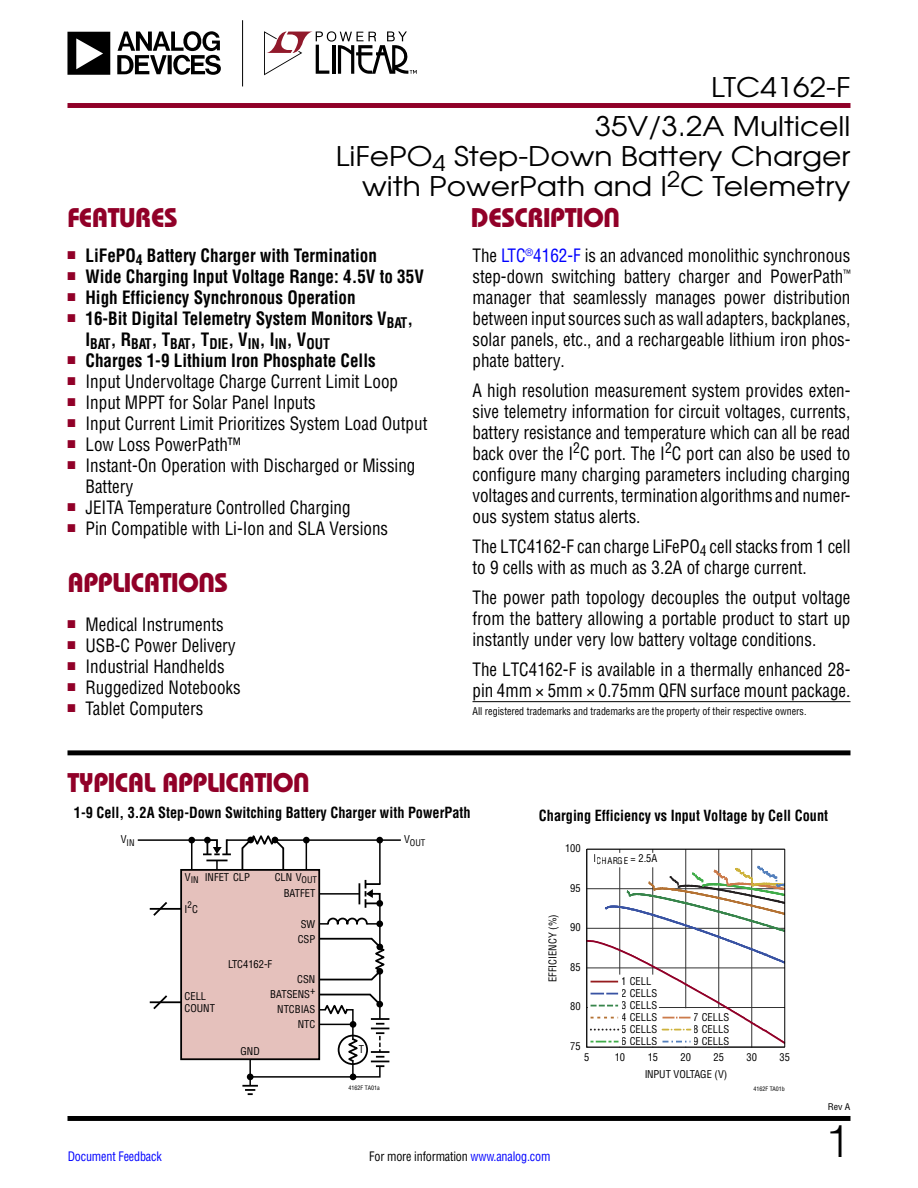
<style>
.page{position:relative;width:918px;height:1188px;background:#fff}
.page>*{position:absolute;margin:0;border:0;box-sizing:border-box;transform-origin:0 0}
.t1{font:300 45px "Helvetica";color:#000}
.t2{font:27px/30px "Avant Garde";color:#000;text-align:right;scale:1.1 1}
.t3{font:27px "Linear Bauhaus";letter-spacing:-.02em;color:#910028}
.t4{font:18px/21px "Linear Helv Cond";color:#000;text-align:justify;scale:.95 1}
.t5{font:700 18px "Linear Helv Cond";color:#000;scale:.95 1}
.t6{font:700 15px "Linear Helv Cond";color:#000;scale:.95 1}
.t7{font:700 14.4px "Linear Helv Cond";color:#000;scale:.95 1}
.t8{font:12.75px "Linear Helv Cond";letter-spacing:-.015em;color:#000;scale:.95 1}
.t9{font:12.75px "Linear Helv Cond";letter-spacing:-.015em;color:#00f;scale:.95 1}
.t10{font:10.5px/12px "Linear Helv Cond";color:#000}
.t11{font:10.5px "Linear Helv Cond";color:#000;scale:.95 1}
.t12{font:9px "Linear Helv Cond";color:#000}
.t13{font:9px "Linear Helv Cond";color:#000;scale:1.1 1}
.t14{font:6px "Linear Helv Cond";color:#000}
.s1{color:#00f}
</style>
<div class="page">
<div style="left:68px;top:1116px;width:782px;height:5px;background:#000"></div>
<div style="left:68px;top:103px;width:782px;height:5px;background:#900028"></div>
<hr style="left:242px;top:20px;width:1px;height:66px;background:#000">
<svg style="left:264px;top:31px;width:153px;height:44px"></svg>
<svg style="left:68px;top:31px;width:153px;height:44px"></svg>
<div style="left:68px;top:750px;width:782px;height:5px;background:#000"></div>
<hr style="left:472px;top:701px;width:378px;height:1px;background:#000">
<hr style="left:138px;top:839px;width:263px;height:2px;background:#000">
<hr style="left:379px;top:840px;width:2px;height:179px;background:#000">
<hr style="left:319px;top:893px;width:40px;height:2px;background:#000">
<hr style="left:319px;top:923px;width:61px;height:2px;background:#000">
<hr style="left:306px;top:840px;width:1px;height:45px;background:#000">
<hr style="left:216px;top:860px;width:2px;height:25px;background:#000">
<hr style="left:191px;top:840px;width:1px;height:45px;background:#000">
<svg style="left:327px;top:918px;width:41px;height:7px"></svg>
<hr style="left:150px;top:908px;width:38px;height:2px;background:#000">
<svg style="left:151px;top:902px;width:18px;height:14px"></svg>
<hr style="left:150px;top:1001px;width:38px;height:2px;background:#000">
<svg style="left:151px;top:995px;width:18px;height:14px"></svg>
<svg style="left:320px;top:938px;width:65px;height:42px"></svg>
<div style="left:376px;top:968px;width:7px;height:7px;background:#000;border-radius:50%"></div>
<div style="left:376px;top:944px;width:7px;height:6px;background:#000;border-radius:50%"></div>
<svg style="left:242px;top:835px;width:42px;height:34px"></svg>
<div style="left:247px;top:837px;width:7px;height:6px;background:#000;border-radius:50%"></div>
<div style="left:181px;top:870px;width:138px;height:189px;background:#e5c1bc"></div>
<div style="left:180px;top:869px;width:140px;height:191px;border:2px solid #000"></div>
<div style="left:204px;top:837px;width:7px;height:6px;background:#000;border-radius:50%"></div>
<svg style="left:203px;top:838px;width:28px;height:23px"></svg>
<div style="left:376px;top:921px;width:7px;height:6px;background:#000;border-radius:50%"></div>
<div style="left:376px;top:837px;width:7px;height:6px;background:#000;border-radius:50%"></div>
<div style="left:303px;top:837px;width:7px;height:6px;background:#000;border-radius:50%"></div>
<div style="left:188px;top:837px;width:7px;height:6px;background:#000;border-radius:50%"></div>
<svg style="left:359px;top:880px;width:23px;height:28px"></svg>
<svg style="left:242px;top:993px;width:147px;height:102px"></svg>
<div style="left:338px;top:1035px;width:30px;height:30px;border:2px solid #000;border-radius:50%"></div>
<hr style="left:587px;top:849px;width:1px;height:198px;background:#333">
<hr style="left:619px;top:849px;width:1px;height:198px;background:#333">
<hr style="left:652px;top:849px;width:1px;height:198px;background:#333">
<hr style="left:685px;top:849px;width:1px;height:198px;background:#333">
<hr style="left:718px;top:849px;width:1px;height:198px;background:#333">
<hr style="left:751px;top:849px;width:1px;height:198px;background:#333">
<div style="left:593px;top:854px;width:66px;height:13px;background:#fff"></div>
<svg style="left:587px;top:864px;width:199px;height:182px"></svg>
<hr style="left:587px;top:849px;width:198px;height:1px;background:#000">
<hr style="left:784px;top:849px;width:1px;height:198px;background:#000">
<hr style="left:587px;top:1047px;width:198px;height:1px;background:#000">
<hr style="left:586px;top:849px;width:1px;height:198px;background:#000">
<h2 class="t2" style="left:711px;top:72px;width:128px">LTC4162-F</h2>
<h2 class="t2" style="left:336px;top:111px;width:469px">35V/3.2A Multicell<br>LiFePO<sub>4</sub> Step-Down Battery Charger with PowerPath and I<sup>2</sup>C Telemetry</h2>
<h2 class="t3" style="left:68px;top:201px;width:112px">FEATURES</h2>
<h2 class="t3" style="left:471px;top:201px;width:151px">DESCRIPTION</h2>
<p class="t5" style="left:67px;top:244px;width:327px"><sup>■</sup> LiFePO<sub>4</sub> Battery Charger with Termination</p>
<p class="t5" style="left:67px;top:265px;width:377px"><sup>■</sup> Wide Charging Input Voltage Range: 4.5V to 35V</p>
<p class="t5" style="left:67px;top:286px;width:305px"><sup>■</sup> High Efficiency Synchronous Operation</p>
<p class="t5" style="left:67px;top:307px;width:365px"><sup>■</sup> 16-Bit Digital Telemetry System Monitors V<sub>BAT</sub>,</p>
<p class="t7" style="left:86px;top:335px;width:259px"><sup>I</sup>BAT<sup>,</sup> <sup>R</sup>BAT<sup>,</sup> <sup>T</sup>BAT<sup>,</sup> <sup>T</sup>DIE<sup>,</sup> <sup>V</sup>IN<sup>,</sup> <sup>I</sup>IN<sup>,</sup> <sup>V</sup>OUT</p>
<p class="t5" style="left:67px;top:349px;width:326px"><sup>■</sup> Charges 1-9 Lithium Iron Phosphate Cells</p>
<p class="t4" style="left:67px;top:370px;width:350px"><sup>■</sup> Input Undervoltage Charge Current Limit Loop</p>
<p class="t4" style="left:67px;top:391px;width:263px"><sup>■</sup> Input MPPT for Solar Panel Inputs</p>
<p class="t4" style="left:67px;top:412px;width:380px"><sup>■</sup> Input Current Limit Prioritizes System Load Output</p>
<p class="t4" style="left:67px;top:433px;width:184px"><sup>■</sup> Low Loss PowerPath™</p>
<p class="t4" style="left:86px;top:454px;width:349px;text-indent:-18px"><sup>■</sup> Instant-On Operation with Discharged or Missing<br>Battery</p>
<p class="t4" style="left:67px;top:496px;width:300px"><sup>■</sup> JEITA Temperature Controlled Charging</p>
<p class="t4" style="left:67px;top:517px;width:339px"><sup>■</sup> Pin Compatible with Li-Ion and SLA Versions</p>
<h2 class="t3" style="left:68px;top:566px;width:162px">APPLICATIONS</h2>
<p class="t4" style="left:67px;top:613px;width:166px"><sup>■</sup> Medical Instruments</p>
<p class="t4" style="left:67px;top:634px;width:179px"><sup>■</sup> USB-C Power Delivery</p>
<p class="t4" style="left:67px;top:655px;width:167px"><sup>■</sup> Industrial Handhelds</p>
<p class="t4" style="left:67px;top:676px;width:184px"><sup>■</sup> Ruggedized Notebooks</p>
<p class="t4" style="left:67px;top:697px;width:145px"><sup>■</sup> Tablet Computers</p>
<p class="t11" style="left:472px;top:704px;width:353px">All registered trademarks and trademarks are the property of their respective owners.</p>
<p class="t4" style="left:472px;top:244px;width:399px">The <span class="s1">LTC</span><sup>®</sup><span class="s1">4162-F</span> is an advanced monolithic synchronous step-down switching battery charger and PowerPath<sup>™ </sup>manager that seamlessly manages power distribution between input sources such as wall adapters, backplanes, solar panels, etc., and a rechargeable lithium iron phos&shy;phate battery.</p>
<p class="t4" style="left:472px;top:379px;width:399px">A high resolution measurement system provides exten&shy;sive telemetry information for circuit voltages, currents, battery resistance and temperature which can all be read back over the I<sup>2</sup>C port. The I<sup>2</sup>C port can also be used to configure many charging parameters including charging voltages and currents, termination algorithms and numer&shy;ous system status alerts.</p>
<p class="t4" style="left:472px;top:535px;width:399px">The LTC4162-F can charge LiFePO<sub>4</sub> cell stacks from 1 cell to 9 cells with as much as 3.2A of charge current.</p>
<p class="t4" style="left:472px;top:586px;width:399px">The power path topology decouples the output voltage from the battery allowing a portable product to start up instantly under very low battery voltage conditions.</p>
<p class="t4" style="left:472px;top:658px;width:399px">The LTC4162-F is available in a thermally enhanced 28- pin 4mm × 5mm × 0.75mm QFN surface mount package.</p>
<h2 class="t3" style="left:68px;top:766px;width:244px">TYPICAL APPLICATION</h2>
<p class="t6" style="left:74px;top:803px;width:419px">1-9 Cell, 3.2A Step-Down Switching Battery Charger with PowerPath</p>
<p class="t6" style="left:539px;top:806px;width:306px">Charging Efficiency vs Input Voltage by Cell Count</p>
<p class="t12" style="left:121px;top:837px;width:15px"><sup>V</sup>IN</p>
<p class="t12" style="left:404px;top:837px;width:23px"><sup>V</sup>OUT</p>
<p class="t10" style="left:275px;top:871px;width:19px">CLN</p>
<p class="t10" style="left:185px;top:903px;width:15px">I<sup>2</sup>C</p>
<p class="t10" style="left:298px;top:916px;width:19px;line-height:15px">SW<br>CSP</p>
<p class="t10" style="left:205px;top:871px;width:47px">INFET CLP</p>
<p class="t12" style="left:296px;top:874px;width:23px"><sup>V</sup>OUT</p>
<p class="t12" style="left:185px;top:874px;width:15px"><sup>V</sup>IN</p>
<p class="t10" style="left:284px;top:887px;width:33px">BATFET</p>
<p class="t10" style="left:185px;top:990px;width:32px">CELL<br>COUNT</p>
<p class="t10" style="left:228px;top:958px;width:46px">LTC4162-F</p>
<p class="t10" style="left:241px;top:1045px;width:21px">GND</p>
<p class="t10" style="left:270px;top:972px;width:46px;line-height:15px;text-align:right">CSN<br>BATSENS+<br>NTCBIAS<br>NTC</p>
<p class="t10" style="left:359px;top:1043px;width:7px">T</p>
<p class="t14" style="left:349px;top:1084px;width:33px">4162F TA01a</p>
<p class="t10" style="left:565px;top:842px;width:17px">100</p>
<p class="t10" style="left:547px;top:982px;width:69px;rotate:-90deg">EFFICIENCY (%)</p>
<p class="t10" style="left:570px;top:882px;width:12px">95</p>
<p class="t10" style="left:570px;top:921px;width:12px">90</p>
<p class="t10" style="left:570px;top:961px;width:12px">85</p>
<p class="t10" style="left:570px;top:1001px;width:12px">80</p>
<p class="t10" style="left:570px;top:1040px;width:12px">75</p>
<p class="t10" style="left:594px;top:852px;width:65px">I<sub>CHARGE</sub> = 2.5A</p>
<p class="t10" style="left:622px;top:975px;width:37px">1 CELL<br>2 CELLS<br>3 CELLS<br>4 CELLS<br>5 CELLS<br>6 CELLS</p>
<p class="t10" style="left:694px;top:1011px;width:37px;text-align:justify">7 CELLS 8 CELLS 9 CELLS</p>
<p class="t10" style="left:584px;top:1051px;width:7px">5</p>
<p class="t10" style="left:615px;top:1051px;width:12px">10</p>
<p class="t10" style="left:648px;top:1051px;width:12px">15</p>
<p class="t10" style="left:681px;top:1051px;width:12px">20</p>
<p class="t10" style="left:714px;top:1051px;width:12px">25</p>
<p class="t10" style="left:747px;top:1051px;width:12px">30</p>
<p class="t10" style="left:780px;top:1051px;width:12px">35</p>
<p class="t10" style="left:644px;top:1069px;width:85px">INPUT VOLTAGE (V)</p>
<p class="t14" style="left:754px;top:1085px;width:33px">4162F TA01b</p>
<p class="t9" style="left:68px;top:1148px;width:101px">Document Feedback</p>
<p class="t8" style="left:369px;top:1148px;width:192px">For more information <span class="s1">www.analog.com</span></p>
<p class="t13" style="left:828px;top:1102px;width:22px">Rev A</p>
<h1 class="t1" style="left:825px;top:1113px;width:27px">1</h1>
</div>
